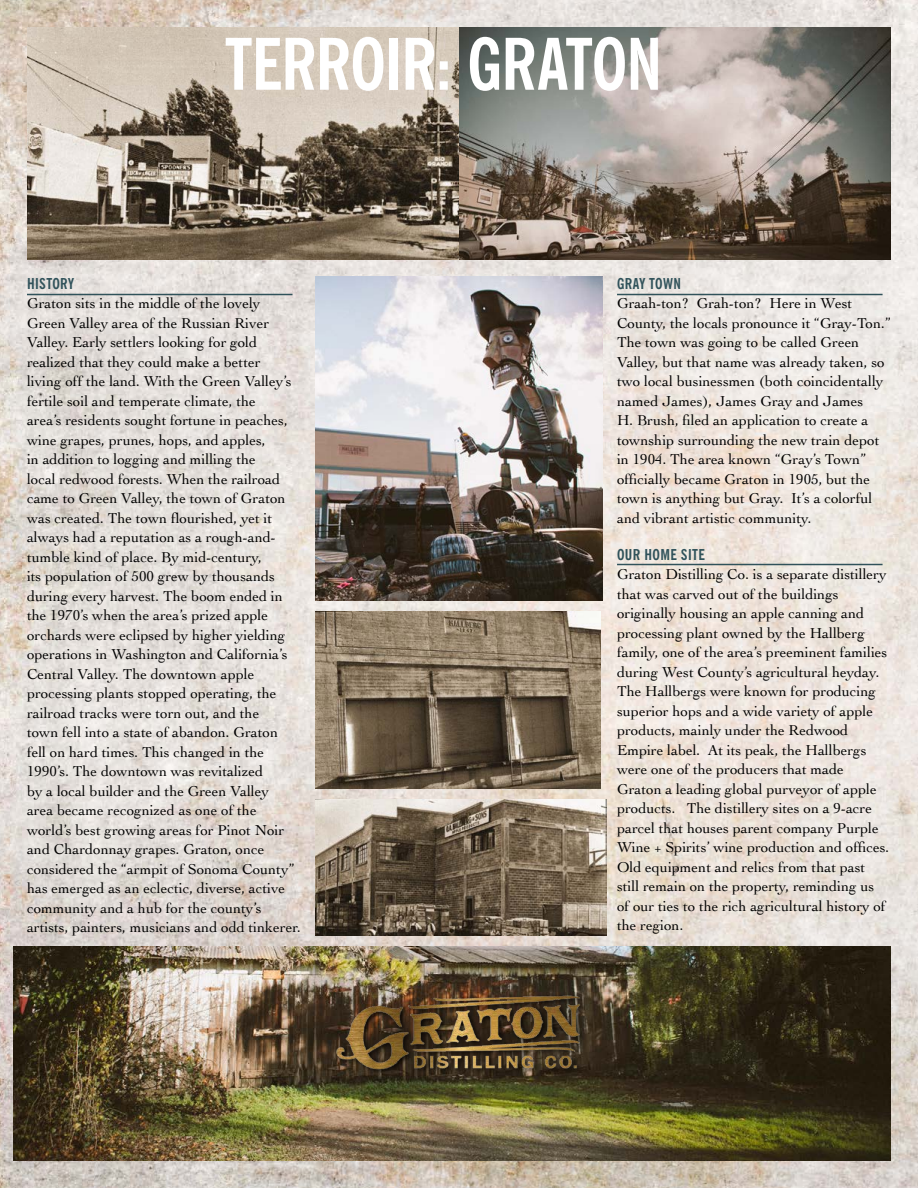
<style>
.page{position:relative;width:918px;height:1188px;background:#fff}
.page>*{position:absolute;margin:0;border:0;box-sizing:border-box;transform-origin:0 0}
.t1{font:700 condensed 71.1px "News Gothic BT";letter-spacing:-.02em;color:#fff}
.t2{font:15px/19.5px "Cochin";color:#000}
.t3{font:700 condensed 15px "News Gothic BT";letter-spacing:.025em;color:#30525a}
</style>
<div class="page">
<img style="left:0;top:0;width:918px;height:1188px">
<img style="left:315px;top:276px;width:288px;height:324px">
<img style="left:14px;top:946px;width:877px;height:215px">
<img style="left:27px;top:27px;width:864px;height:232px">
<img style="left:315px;top:611px;width:285px;height:178px">
<img style="left:315px;top:799px;width:291px;height:137px">
<hr style="left:617px;top:564px;width:266px;height:1px;background:#30525a">
<hr style="left:617px;top:294px;width:266px;height:1px;background:#30525a">
<hr style="left:27px;top:294px;width:266px;height:1px;background:#30525a">
<img style="left:331px;top:983px;width:269px;height:112px">
<h1 class="t1" style="left:225px;top:21px;width:439px">TERROIR: GRATON</h1>
<p class="t3" style="left:27px;top:274px;width:49px">HISTORY</p>
<p class="t2" style="left:27px;top:293px;width:275px">Graton sits in the middle of the lovely Green Valley area of the Russian River Valley. Early settlers looking for gold realized that they could make a better<br>living off the land. With the Green Valley’s fertile soil and temperate climate, the<br>area’s residents sought fortune in peaches, wine grapes, prunes, hops, and apples,<br>in addition to logging and milling the<br>local redwood forests. When the railroad came to Green Valley, the town of Graton was created. The town flourished, yet it always had a reputation as a rough-and&shy;tumble kind of place. By mid-century,<br>its population of 500 grew by thousands during every harvest. The boom ended in the 1970’s when the area’s prized apple orchards were eclipsed by higher yielding operations in Washington and California’s Central Valley. The downtown apple processing plants stopped operating, the railroad tracks were torn out, and the<br>town fell into a state of abandon. Graton fell on hard times. This changed in the 1990’s. The downtown was revitalized<br>by a local builder and the Green Valley<br>area became recognized as one of the world’s best growing areas for Pinot Noir and Chardonnay grapes. Graton, once considered the “armpit of Sonoma County” has emerged as an eclectic, diverse, active community and a hub for the county’s artists, painters, musicians and odd tinkerer.</p>
<p class="t3" style="left:617px;top:274px;width:65px">GRAY TOWN</p>
<p class="t2" style="left:617px;top:293px;width:275px">Graah-ton? Grah-ton? Here in West County, the locals pronounce it “Gray-Ton.” The town was going to be called Green Valley, but that name was already taken, so two local businessmen (both coincidentally named James), James Gray and James<br>H. Brush, filed an application to create a township surrounding the new train depot in 1904. The area known “Gray’s Town” officially became Graton in 1905, but the town is anything but Gray. It’s a colorful and vibrant artistic community.</p>
<p class="t3" style="left:617px;top:545px;width:89px">OUR HOME SITE</p>
<p class="t2" style="left:617px;top:564px;width:274px">Graton Distilling Co. is a separate distillery that was carved out of the buildings originally housing an apple canning and processing plant owned by the Hallberg family, one of the area’s preeminent families during West County’s agricultural heyday.<br>The Hallbergs were known for producing superior hops and a wide variety of apple products, mainly under the Redwood Empire label. At its peak, the Hallbergs were one of the producers that made Graton a leading global purveyor of apple products. The distillery sites on a 9-acre parcel that houses parent company Purple Wine + Spirits’ wine production and offices.<br>Old equipment and relics from that past still remain on the property, reminding us of our ties to the rich agricultural history of the region.</p>
</div>
